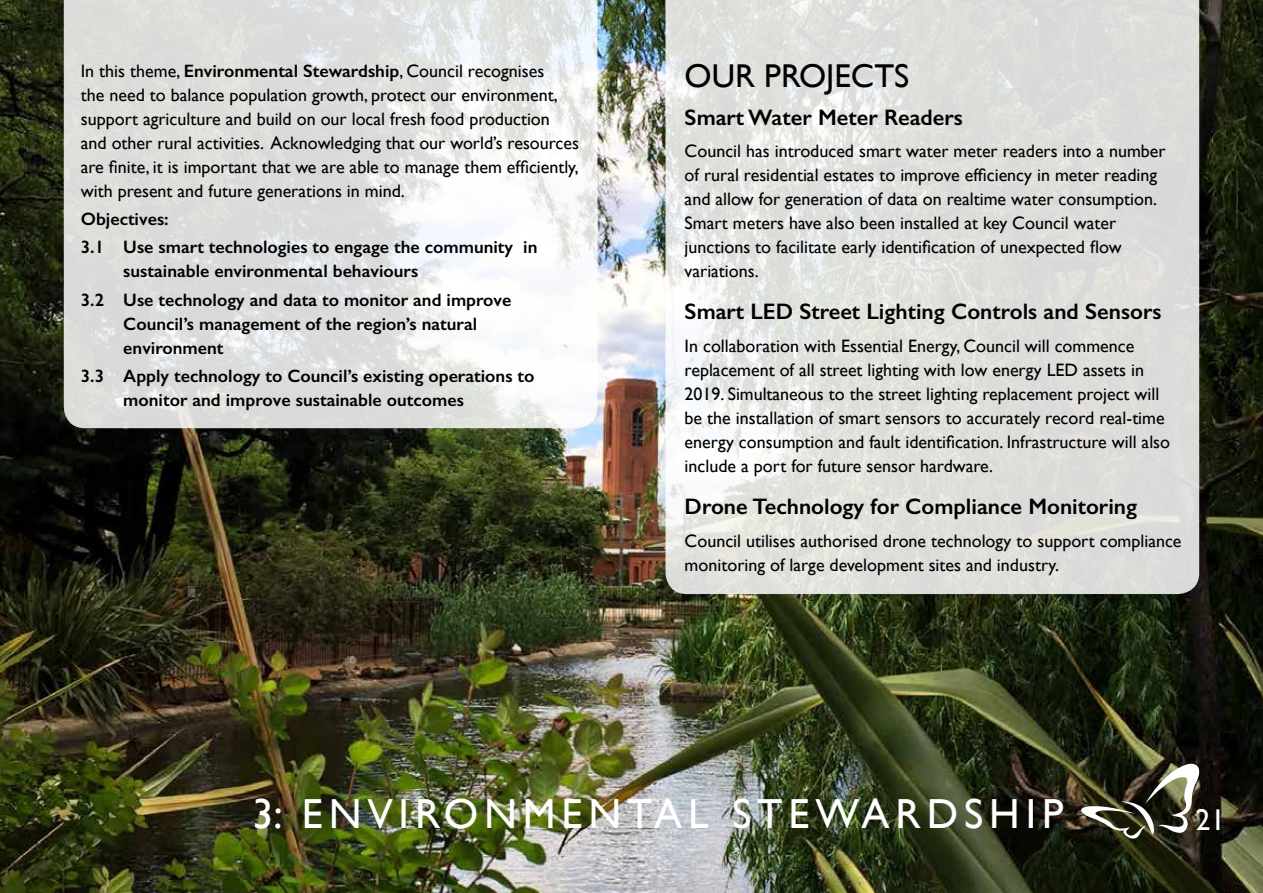
<style>
.page{position:relative;width:1263px;height:893px;background:#fff}
.page>*{position:absolute;margin:0;border:0;box-sizing:border-box;transform-origin:0 0}
.t1{font:42px "Gill Sans";letter-spacing:.14em;color:#fff}
.t2{font:33px "Gill Sans";color:#000}
.t3{font:30px "Gill Sans";color:#fff}
.t4{font:600 22.5px "Gill Sans";color:#000}
.t5{font:18px/24px "Gill Sans";color:#000}
.t6{font:600 18px/28.2px "Gill Sans";color:#000}
.s1{font-weight:600}
</style>
<div class="page">
<img style="left:0;top:0;width:1263px;height:893px">
<svg style="left:64px;top:0;width:533px;height:428px;fill:#dedfdc"></svg>
<svg style="left:1081px;top:764px;width:118px;height:74px;background:#525242"></svg>
<svg style="left:665px;top:0;width:534px;height:594px;background:#e0e1de"></svg>
<p class="t5" style="left:81px;top:59px;width:500px">In this theme, <span class="s1">Environmental Stewardship</span>, Council recognises<br>the need to balance population growth, protect our environment, support agriculture and build on our local fresh food production and other rural activities. Acknowledging that our world’s resources are finite, it is important that we are able to manage them efficiently, with present and future generations in mind.</p>
<p class="t6" style="left:81px;top:205px;width:458px">Objectives:<br>3.1 Use smart technologies to engage the community in</p>
<p class="t6" style="left:81px;top:257px;width:432px;text-indent:43px">sustainable environmental behaviours<br>3.2 Use technology and data to monitor and improve</p>
<p class="t6" style="left:123px;top:311px;width:355px;line-height:24px">Council’s management of the region’s natural environment</p>
<p class="t6" style="left:123px;top:364px;width:413px;line-height:24px;text-indent:-43px">3.3 Apply technology to Council’s existing operations to monitor and improve sustainable outcomes</p>
<h2 class="t2" style="left:685px;top:56px;width:169px">Our Projects</h2>
<p class="t4" style="left:685px;top:103px;width:280px">Smart Water Meter Readers</p>
<p class="t5" style="left:685px;top:139px;width:482px">Council has introduced smart water meter readers into a number of rural residential estates to improve efficiency in meter reading and allow for generation of data on realtime water consumption.<br>Smart meters have also been installed at key Council water junctions to facilitate early identification of unexpected flow variations.</p>
<p class="t4" style="left:685px;top:298px;width:478px">Smart LED Street Lighting Controls and Sensors</p>
<p class="t5" style="left:685px;top:334px;width:487px">In collaboration with Essential Energy, Council will commence replacement of all street lighting with low energy LED assets in 2019. Simultaneous to the street lighting replacement project will be the installation of smart sensors to accurately record real-time energy consumption and fault identification. Infrastructure will also include a port for future sensor hardware.</p>
<p class="t4" style="left:685px;top:493px;width:454px">Drone Technology for Compliance Monitoring</p>
<p class="t5" style="left:685px;top:528px;width:498px">Council utilises authorised drone technology to support compliance monitoring of large development sites and industry.</p>
<h1 class="t1" style="left:252px;top:789px;width:813px">3: ENVIRONMENTAL STEWARDSHI P</h1>
<h3 class="t3" style="left:1195px;top:803px;width:31px">21</h3>
</div>
